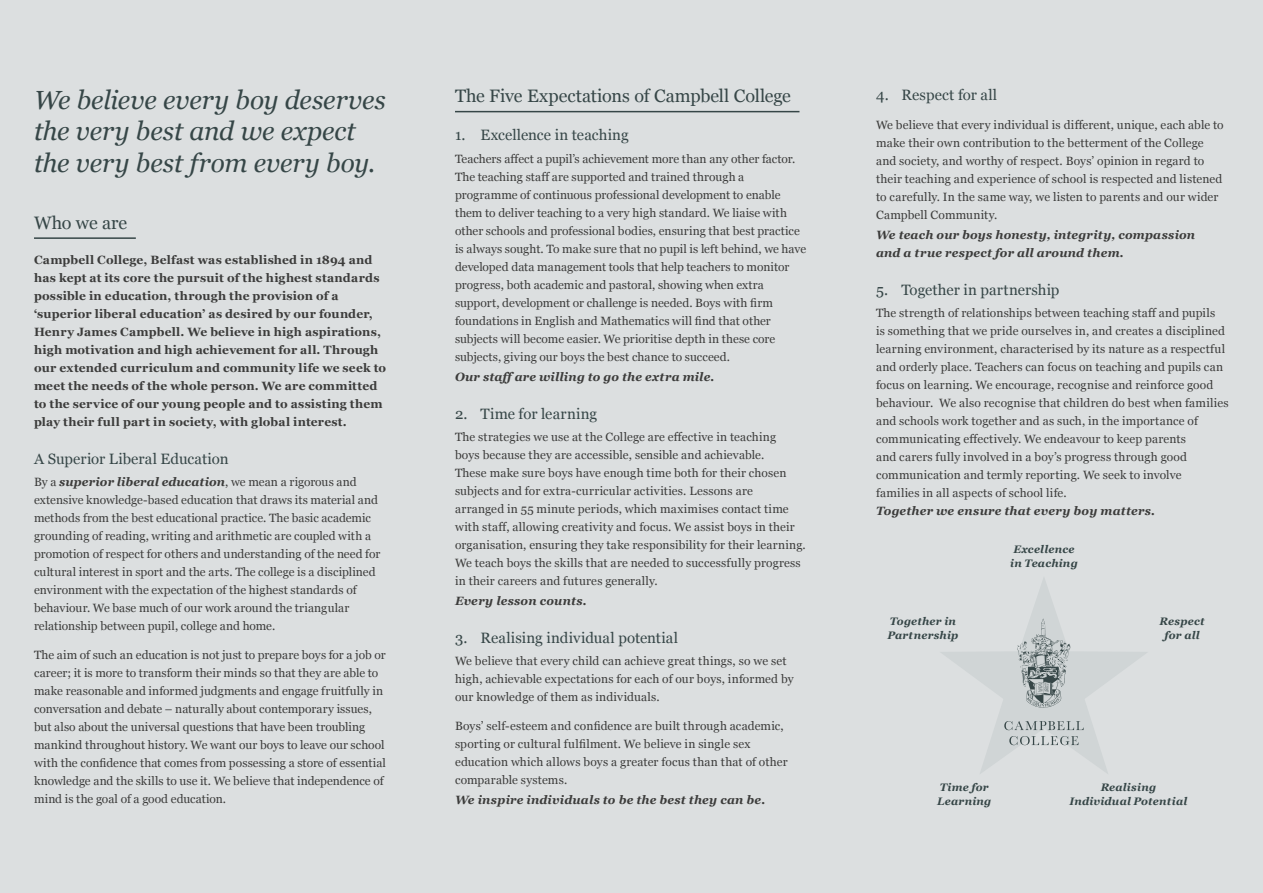
<style>
.page{position:relative;width:1263px;height:893px;background:#dcdfe0}
.page>*{position:absolute;margin:0;border:0;box-sizing:border-box;transform-origin:0 0}
.t1{font:italic 26.25px/31.5px "Georgia";letter-spacing:-.005em;color:#364647}
.t2{font:18px "Georgia";letter-spacing:-.005em;color:#364647}
.t3{font:15px "Georgia";letter-spacing:.005em;color:#364647}
.t4{font:12px/18px "Georgia";letter-spacing:.005em;color:#3c3c3b}
.t5{font:700 12px/18px "Georgia";letter-spacing:.015em;color:#3c3c3b}
.t6{font:italic 700 12px/18px "Georgia";letter-spacing:.015em;color:#3c3c3b}
.t7{font:italic 700 10.8px/14.2px "Georgia";letter-spacing:.015em;color:#364647}
.s1{font-weight:700;font-style:italic}
</style>
<div class="page">
<hr style="left:34px;top:237px;width:102px;height:2px;background:#364647">
<hr style="left:455px;top:111px;width:344px;height:1px;background:#364647">
<svg style="left:941px;top:578px;width:206px;height:196px"></svg>
<h1 class="t1" style="left:34px;top:83px;width:353px">We believe every boy deserves the very best and we expect the very best from every boy.</h1>
<h2 class="t2" style="left:34px;top:210px;width:95px">Who we are</h2>
<p class="t5" style="left:34px;top:250px;width:354px">Campbell College, Belfast was established in 1894 and has kept at its core the pursuit of the highest standards possible in education, through the provision of a ‘superior liberal education’ as desired by our founder, Henry James Campbell. We believe in high aspirations, high motivation and high achievement for all. Through our extended curriculum and community life we seek to meet the needs of the whole person. We are committed to the service of our young people and to assisting them play their full part in society, with global interest.</p>
<p class="t3" style="left:34px;top:448px;width:196px">A Superior Liberal Education</p>
<p class="t4" style="left:34px;top:473px;width:348px">By a <span class="s1">superior liberal education</span>, we mean a rigorous and extensive knowledge-based education that draws its material and methods from the best educational practice. The basic academic grounding of reading, writing and arithmetic are coupled with a promotion of respect for others and understanding of the need for cultural interest in sport and the arts. The college is a disciplined environment with the expectation of the highest standards of behaviour. We base much of our work around the triangular relationship between pupil, college and home.</p>
<p class="t4" style="left:34px;top:645px;width:354px">The aim of such an education is not just to prepare boys for a job or career; it is more to transform their minds so that they are able to make reasonable and informed judgments and engage fruitfully in conversation and debate – naturally about contemporary issues, but also about the universal questions that have been troubling mankind throughout history. We want our boys to leave our school with the confidence that comes from possessing a store of essential knowledge and the skills to use it. We believe that independence of mind is the goal of a good education.</p>
<h2 class="t2" style="left:455px;top:83px;width:337px">The Five Expectations of Campbell College</h2>
<p class="t3" style="left:455px;top:124px;width:175px">1. Excellence in teaching</p>
<p class="t4" style="left:455px;top:149px;width:353px">Teachers affect a pupil’s achievement more than any other factor.<br>The teaching staff are supported and trained through a programme of continuous professional development to enable them to deliver teaching to a very high standard. We liaise with other schools and professional bodies, ensuring that best practice is always sought. To make sure that no pupil is left behind, we have developed data management tools that help teachers to monitor progress, both academic and pastoral, showing when extra support, development or challenge is needed. Boys with firm foundations in English and Mathematics will find that other subjects will become easier. We prioritise depth in these core subjects, giving our boys the best chance to succeed.</p>
<p class="t6" style="left:455px;top:367px;width:261px">Our staffare willing to go the extra mile.</p>
<p class="t3" style="left:455px;top:403px;width:144px">2. Time for learning</p>
<p class="t4" style="left:455px;top:427px;width:352px">The strategies we use at the College are effective in teaching<br>boys because they are accessible, sensible and achievable.<br>These make sure boys have enough time both for their chosen subjects and for extra-curricular activities. Lessons are<br>arranged in 55 minute periods, which maximises contact time with staff, allowing creativity and focus. We assist boys in their organisation, ensuring they take responsibility for their learning.<br>We teach boys the skills that are needed to successfully progress in their careers and futures generally.</p>
<p class="t6" style="left:455px;top:591px;width:133px">Every lesson counts.</p>
<p class="t3" style="left:455px;top:627px;width:225px">3. Realising individual potential</p>
<p class="t4" style="left:455px;top:652px;width:340px">We believe that every child can achieve great things, so we set high, achievable expectations for each of our boys, informed by our knowledge of them as individuals.</p>
<p class="t4" style="left:455px;top:716px;width:334px">Boys’ self-esteem and confidence are built through academic, sporting or cultural fulfilment. We believe in single sex education which allows boys a greater focus than that of other comparable systems.</p>
<p class="t6" style="left:455px;top:790px;width:312px">We inspire individuals to be the best they can be.</p>
<p class="t3" style="left:876px;top:84px;width:123px">4. Respect for all</p>
<p class="t4" style="left:876px;top:115px;width:349px">We believe that every individual is different, unique, each able to make their own contribution to the betterment of the College and society, and worthy of respect. Boys’ opinion in regard to their teaching and experience of school is respected and listened to carefully. In the same way, we listen to parents and our wider Campbell Community.</p>
<p class="t6" style="left:876px;top:225px;width:321px">We teach our boys honesty, integrity, compassion and a true respect for all around them.</p>
<p class="t3" style="left:876px;top:279px;width:185px">5. Together in partnership</p>
<p class="t4" style="left:876px;top:303px;width:354px">The strength of relationships between teaching staff and pupils<br>is something that we pride ourselves in, and creates a disciplined learning environment, characterised by its nature as a respectful and orderly place. Teachers can focus on teaching and pupils can focus on learning. We encourage, recognise and reinforce good behaviour. We also recognise that children do best when families and schools work together and as such, in the importance of communicating effectively. We endeavour to keep parents<br>and carers fully involved in a boy’s progress through good communication and termly reporting. We seek to involve<br>families in all aspects of school life.</p>
<p class="t6" style="left:876px;top:501px;width:280px">Together we ensure that every boy matters.</p>
<p class="t7" style="left:1010px;top:541px;width:69px">Excellence in Teaching</p>
<p class="t7" style="left:887px;top:614px;width:72px">Together in<br>Partnership</p>
<p class="t7" style="left:1159px;top:614px;width:47px;text-align:center">Respect for all</p>
<p class="t7" style="left:937px;top:779px;width:56px">Time for<br>Learning</p>
<p class="t7" style="left:1069px;top:779px;width:119px;text-align:center">Realising<br>Individual Potential</p>
</div>
